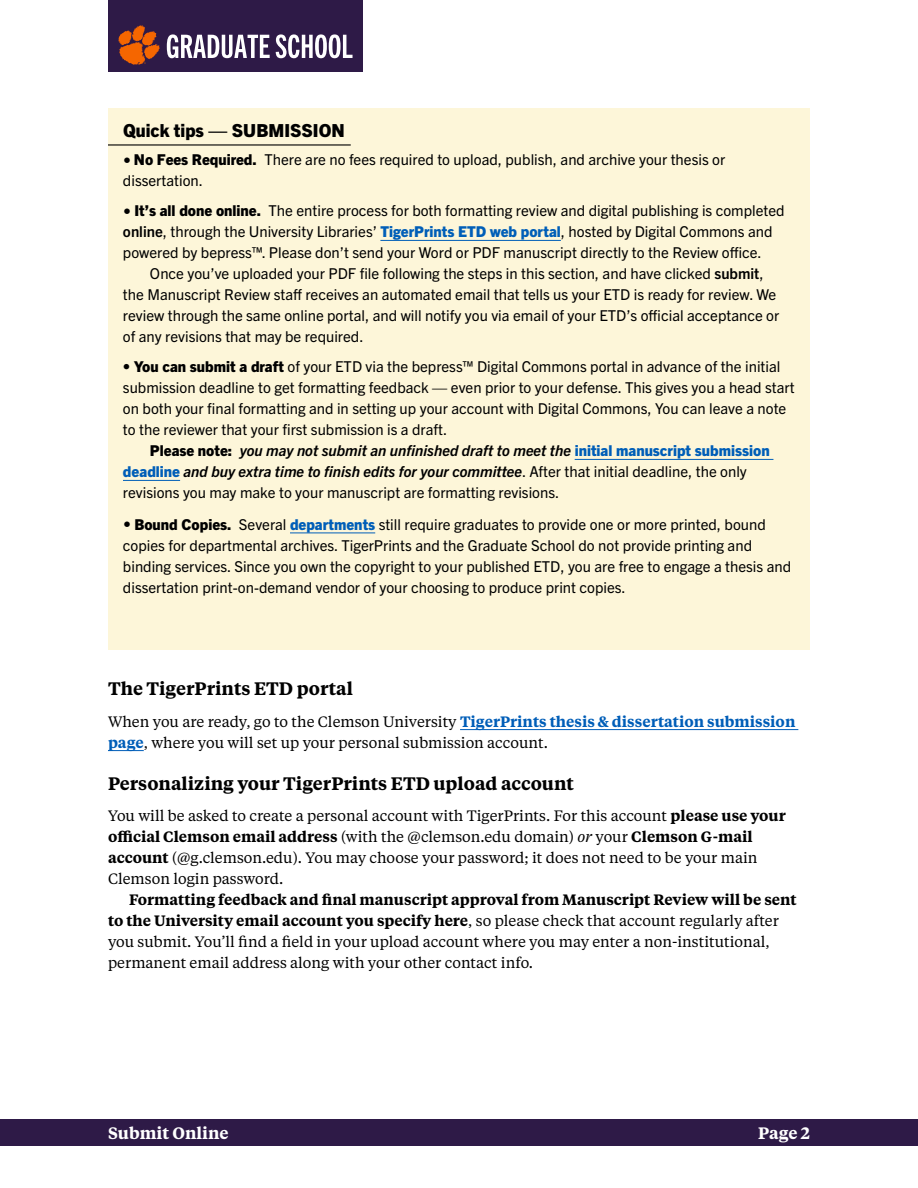
<style>
.page{position:relative;width:918px;height:1188px;background:#fff}
.page>*{position:absolute;margin:0;border:0;box-sizing:border-box;transform-origin:0 0}
.t1{font:600 18px "Tiempos Text";color:#000}
.t2{font:800 18px "Trade Gothic Next LT Pro";color:#000}
.t3{font:600 16.5px "Tiempos Text";color:#fff}
.t4{font:15px/21px "Trade Gothic Next LT Pro";color:#000}
.t5{font:15px/21px "Tiempos Text";color:#000}
.t6{font:italic 700 15px "Trade Gothic Next LT Pro";color:#000}
.s1{font-family:"Tiempos Text";font-size:22.5px}
.s2{font-weight:800}
.s3{font-weight:700}
.s4{font-weight:800;color:#005eb8}
.s5{font-weight:800;font-style:normal}
.s6{font-weight:800;font-style:normal;color:#005eb8}
.s7{font-weight:400;font-style:normal}
.s8{font-weight:600;color:#005eb8}
.s9{font-weight:600}
.s10{font-style:italic}
</style>
<div class="page">
<div style="left:0;top:1119px;width:918px;height:27px;background:#2e1a47"></div>
<div style="left:108px;top:0;width:255px;height:72px;background:#2e1a47"></div>
<svg style="left:167px;top:34px;width:103px;height:24px"></svg>
<svg style="left:276px;top:34px;width:77px;height:24px"></svg>
<svg style="left:118px;top:25px;width:42px;height:40px"></svg>
<hr style="left:460px;top:729px;width:338px;height:1px;background:#005eb8">
<hr style="left:108px;top:750px;width:36px;height:1px;background:#005eb8">
<div style="left:108px;top:108px;width:702px;height:542px;background:#fdf6d9"></div>
<hr style="left:108px;top:144px;width:243px;height:2px;background:#000">
<hr style="left:380px;top:240px;width:181px;height:1px;background:#005eb8">
<hr style="left:575px;top:459px;width:198px;height:1px;background:#005eb8">
<hr style="left:123px;top:480px;width:57px;height:1px;background:#005eb8">
<hr style="left:290px;top:533px;width:85px;height:1px;background:#005eb8">
<p class="t2" style="left:123px;top:118px;width:223px">Quick tips — SUBMISSION</p>
<p class="t4" style="left:123px;top:148px;width:604px"><span class="s1">•</span> <span class="s2">No Fees Required.</span> There are no fees required to upload, publish, and archive your thesis or dissertation.</p>
<p class="t4" style="left:123px;top:199px;width:663px"><span class="s1">•</span> <span class="s2">It’s all done online.</span> The entire process for both formatting review and digital publishing is completed <span class="s3">online</span>, through the University Libraries’ <span class="s4">TigerPrints ETD web portal</span>, hosted by Digital Commons and powered by bepress™. Please don’t send your Word or PDF manuscript directly to the Review office.</p>
<p class="t4" style="left:123px;top:262px;width:658px;text-indent:27px">Once you’ve uploaded your PDF file following the steps in this section, and have clicked <span class="s3">submit</span>, the Manuscript Review staff receives an automated email that tells us your ETD is ready for review. We review through the same online portal, and will notify you via email of your ETD’s official acceptance or of any revisions that may be required.</p>
<p class="t4" style="left:123px;top:355px;width:659px"><span class="s2">• You can submit a draft</span> of your ETD via the bepress™ Digital Commons portal in advance of the initial</p>
<p class="t4" style="left:123px;top:376px;width:673px">submission deadline to get formatting feedback — even prior to your defense. This gives you a head start</p>
<p class="t4" style="left:123px;top:397px;width:665px">on both your final formatting and in setting up your account with Digital Commons, You can leave a note</p>
<p class="t4" style="left:123px;top:418px;width:326px">to the reviewer that your first submission is a draft.</p>
<p class="t6" style="left:150px;top:441px;width:621px"><span class="s5">Please note:</span> you may not submit an unfinished draft to meet the <span class="s6">initial manuscript submission</span></p>
<p class="t6" style="left:123px;top:462px;width:625px"><span class="s6">deadline</span> and buy extra time to finish edits for your committee<span class="s7">. After that initial deadline, the only</span></p>
<p class="t4" style="left:123px;top:481px;width:438px">revisions you may make to your manuscript are formatting revisions.</p>
<p class="t4" style="left:123px;top:513px;width:670px"><span class="s1">•</span> <span class="s2">Bound Copies.</span> Several <span class="s4">departments</span> still require graduates to provide one or more printed, bound copies for departmental archives. TigerPrints and the Graduate School do not provide printing and binding services. Since you own the copyright to your published ETD, you are free to engage a thesis and dissertation print-on-demand vendor of your choosing to produce print copies.</p>
<p class="t1" style="left:108px;top:676px;width:246px">The TigerPrints ETD portal</p>
<p class="t5" style="left:108px;top:710px;width:689px">When you are ready, go to the Clemson University <span class="s8">TigerPrints thesis &amp; dissertation submission page</span>, where you will set up your personal submission account.</p>
<p class="t1" style="left:108px;top:771px;width:468px">Personalizing your TigerPrints ETD upload account</p>
<p class="t5" style="left:108px;top:805px;width:679px">You will be asked to create a personal account with TigerPrints. For this account <span class="s9">please use your official Clemson email address</span> (with the @clemson.edu domain) <span class="s10">or</span> your <span class="s9">Clemson G-mail account</span> (@g.clemson.edu). You may choose your password; it does not need to be your main Clemson login password.</p>
<p class="t5" style="left:108px;top:889px;width:690px;text-indent:21px"><span class="s9">Formatting feedback and final manuscript approval from Manuscript Review will be sent to the University email account you specify here</span>, so please check that account regularly after you submit. You’ll find a field in your upload account where you may enter a non-institutional, permanent email address along with your other contact info.</p>
<p class="t3" style="left:108px;top:1122px;width:122px">Submit Online</p>
<p class="t3" style="left:758px;top:1122px;width:53px">Page 2</p>
</div>
